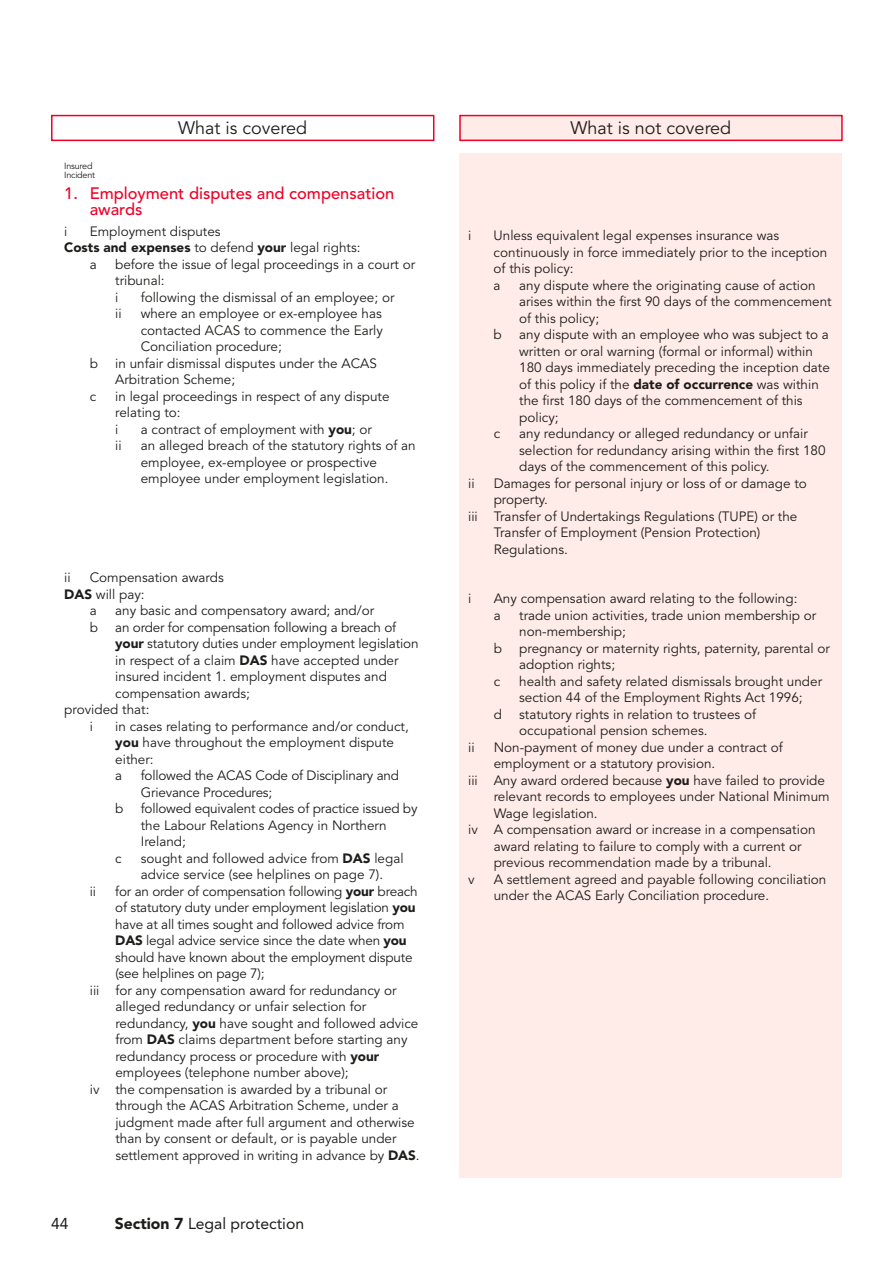
<style>
.page{position:relative;width:893px;height:1263px;background:#fff}
.page>*{position:absolute;margin:0;border:0;box-sizing:border-box;transform-origin:0 0}
.t1{font:18px "Avenir";color:#1d1d1b}
.t2{font:500 16.5px/16.5px "Avenir";color:#ef0027}
.t3{font:15.75px "Avenir";color:#1d1d1b}
.t4{font:13.5px/16.5px "Avenir";color:#1d1d1b}
.t5{font:900 13.5px "Avenir";color:#1d1d1b}
.t6{font:9px/9px "Avenir";letter-spacing:-.02em;color:#1d1d1b}
.s1{font-weight:400}
.s2{font-weight:900}
</style>
<div class="page">
<div style="left:51px;top:115px;width:383px;height:26px;border:2px solid #ef0027"></div>
<div style="left:460px;top:116px;width:382px;height:24px;background:#ffebe8"></div>
<div style="left:459px;top:115px;width:384px;height:26px;border:2px solid #ef0027"></div>
<div style="left:460px;top:153px;width:382px;height:1025px;background:#ffebe8"></div>
<h1 class="t1" style="left:178px;top:118px;width:131px">What is covered</h1>
<h1 class="t1" style="left:571px;top:118px;width:162px">What is not covered</h1>
<p class="t6" style="left:64px;top:161px;width:33px">Insured<br>Incident</p>
<p class="t2" style="left:90px;top:185px;width:306px;text-indent:-26px">1. Employment disputes and compensation awards</p>
<p class="t4" style="left:64px;top:223px;width:5px">i</p>
<p class="t4" style="left:90px;top:223px;width:132px">Employment disputes</p>
<p class="t5" style="left:64px;top:239px;width:298px">Costs and expenses <span class="s1">to defend</span> your <span class="s1">legal rights:</span></p>
<p class="t4" style="left:90px;top:256px;width:9px">a</p>
<p class="t4" style="left:115px;top:256px;width:301px">before the issue of legal proceedings in a court or tribunal:<br>i</p>
<p class="t4" style="left:141px;top:289px;width:255px">following the dismissal of an employee; or</p>
<p class="t4" style="left:115px;top:306px;width:8px">ii</p>
<p class="t4" style="left:141px;top:306px;width:244px;text-align:justify">where an employee or ex-employee has contacted ACAS to commence the Early Conciliation procedure;</p>
<p class="t4" style="left:90px;top:355px;width:10px">b</p>
<p class="t4" style="left:115px;top:355px;width:263px">in unfair dismissal disputes under the ACAS<br>Arbitration Scheme;</p>
<p class="t4" style="left:90px;top:388px;width:8px">c</p>
<p class="t4" style="left:115px;top:388px;width:276px">in legal proceedings in respect of any dispute relating to:<br>i</p>
<p class="t4" style="left:141px;top:421px;width:233px">a contract of employment with <span class="s2">you</span>; or</p>
<p class="t4" style="left:115px;top:438px;width:8px">ii</p>
<p class="t4" style="left:141px;top:438px;width:276px">an alleged breach of the statutory rights of an employee, ex-employee or prospective employee under employment legislation.</p>
<p class="t4" style="left:64px;top:570px;width:8px">ii</p>
<p class="t4" style="left:90px;top:570px;width:136px">Compensation awards</p>
<p class="t4" style="left:64px;top:586px;width:82px"><span class="s2">DAS</span> will pay:</p>
<p class="t4" style="left:90px;top:603px;width:9px">a</p>
<p class="t4" style="left:115px;top:603px;width:261px">any basic and compensatory award; and/or</p>
<p class="t4" style="left:90px;top:619px;width:10px">b</p>
<p class="t4" style="left:115px;top:619px;width:282px">an order for compensation following a breach of</p>
<p class="t4" style="left:115px;top:636px;width:305px"><span class="s2">your</span> statutory duties under employment legislation</p>
<p class="t4" style="left:115px;top:652px;width:285px">in respect of a claim <span class="s2">DAS</span> have accepted under</p>
<p class="t4" style="left:115px;top:669px;width:273px">insured incident 1. employment disputes and</p>
<p class="t4" style="left:115px;top:685px;width:136px">compensation awards;</p>
<p class="t4" style="left:64px;top:702px;width:87px">provided that:</p>
<p class="t4" style="left:90px;top:718px;width:5px">i</p>
<p class="t4" style="left:115px;top:718px;width:295px">in cases relating to performance and/or conduct, <span class="s2">you</span> have throughout the employment dispute either:<br>a</p>
<p class="t4" style="left:141px;top:768px;width:260px">followed the ACAS Code of Disciplinary and<br>Grievance Procedures;</p>
<p class="t4" style="left:115px;top:801px;width:10px">b</p>
<p class="t4" style="left:141px;top:801px;width:278px">followed equivalent codes of practice issued by the Labour Relations Agency in Northern<br>Ireland;</p>
<p class="t4" style="left:115px;top:850px;width:8px">c</p>
<p class="t4" style="left:141px;top:850px;width:264px">sought and followed advice from <span class="s2">DAS</span> legal advice service (see helplines on page 7).</p>
<p class="t4" style="left:90px;top:883px;width:8px">ii</p>
<p class="t4" style="left:115px;top:883px;width:304px">for an order of compensation following <span class="s2">your</span> breach</p>
<p class="t4" style="left:115px;top:900px;width:302px">of statutory duty under employment legislation <span class="s2">you</span></p>
<p class="t4" style="left:115px;top:916px;width:291px">have at all times sought and followed advice from</p>
<p class="t4" style="left:115px;top:933px;width:293px"><span class="s2">DAS</span> legal advice service since the date when <span class="s2">you</span></p>
<p class="t4" style="left:115px;top:949px;width:299px">should have known about the employment dispute</p>
<p class="t4" style="left:115px;top:966px;width:151px">(see helplines on page 7);</p>
<p class="t4" style="left:90px;top:982px;width:308px">iii for any compensation award for redundancy or</p>
<p class="t4" style="left:115px;top:999px;width:252px">alleged redundancy or unfair selection for</p>
<p class="t4" style="left:115px;top:1015px;width:305px">redundancy, <span class="s2">you</span> have sought and followed advice</p>
<p class="t4" style="left:115px;top:1032px;width:294px">from <span class="s2">DAS</span> claims department before starting any</p>
<p class="t4" style="left:115px;top:1048px;width:266px">redundancy process or procedure with <span class="s2">your</span></p>
<p class="t4" style="left:115px;top:1065px;width:235px">employees (telephone number above);</p>
<p class="t4" style="left:90px;top:1081px;width:299px">iv the compensation is awarded by a tribunal or</p>
<p class="t4" style="left:115px;top:1098px;width:285px">through the ACAS Arbitration Scheme, under a</p>
<p class="t4" style="left:115px;top:1114px;width:301px">judgment made after full argument and otherwise</p>
<p class="t4" style="left:115px;top:1131px;width:283px">than by consent or default, or is payable under</p>
<p class="t4" style="left:115px;top:1147px;width:306px">settlement approved in writing in advance by <span class="s2">DAS</span>.</p>
<p class="t3" style="left:51px;top:1214px;width:19px">44</p>
<p class="t3" style="left:115px;top:1214px;width:191px"><span class="s2">Section 7</span> Legal protection</p>
<p class="t4" style="left:468px;top:228px;width:5px">i</p>
<p class="t4" style="left:494px;top:228px;width:335px">Unless equivalent legal expenses insurance was continuously in force immediately prior to the inception of this policy:<br>a</p>
<p class="t4" style="left:519px;top:277px;width:314px">any dispute where the originating cause of action arises within the first 90 days of the commencement of this policy;</p>
<p class="t4" style="left:494px;top:327px;width:10px">b</p>
<p class="t4" style="left:519px;top:327px;width:312px">any dispute with an employee who was subject to a written or oral warning (formal or informal) within 180 days immediately preceding the inception date of this policy if the <span class="s2">date of occurrence</span> was within the first 180 days of the commencement of this policy;</p>
<p class="t4" style="left:494px;top:426px;width:8px">c</p>
<p class="t4" style="left:519px;top:426px;width:308px">any redundancy or alleged redundancy or unfair selection for redundancy arising within the first 180 days of the commencement of this policy.</p>
<p class="t4" style="left:468px;top:475px;width:8px">ii</p>
<p class="t4" style="left:494px;top:475px;width:315px">Damages for personal injury or loss of or damage to</p>
<p class="t4" style="left:494px;top:491px;width:56px">property.</p>
<p class="t4" style="left:468px;top:508px;width:331px">iii Transfer of Undertakings Regulations (TUPE) or the</p>
<p class="t4" style="left:494px;top:524px;width:268px">Transfer of Employment (Pension Protection)</p>
<p class="t4" style="left:494px;top:541px;width:76px">Regulations.</p>
<p class="t4" style="left:468px;top:590px;width:5px">i</p>
<p class="t4" style="left:494px;top:590px;width:305px">Any compensation award relating to the following: a</p>
<p class="t4" style="left:519px;top:607px;width:299px">trade union activities, trade union membership or non-membership;</p>
<p class="t4" style="left:494px;top:640px;width:10px">b</p>
<p class="t4" style="left:519px;top:640px;width:312px">pregnancy or maternity rights, paternity, parental or adoption rights;</p>
<p class="t4" style="left:494px;top:673px;width:8px">c</p>
<p class="t4" style="left:519px;top:673px;width:304px">health and safety related dismissals brought under section 44 of the Employment Rights Act 1996;</p>
<p class="t4" style="left:494px;top:706px;width:10px">d</p>
<p class="t4" style="left:519px;top:706px;width:238px">statutory rights in relation to trustees of occupational pension schemes.</p>
<p class="t4" style="left:468px;top:739px;width:8px">ii</p>
<p class="t4" style="left:494px;top:739px;width:291px">Non-payment of money due under a contract of</p>
<p class="t4" style="left:494px;top:755px;width:223px">employment or a statutory provision.</p>
<p class="t4" style="left:468px;top:772px;width:358px">iii Any award ordered because <span class="s2">you</span> have failed to provide</p>
<p class="t4" style="left:494px;top:788px;width:338px">relevant records to employees under National Minimum</p>
<p class="t4" style="left:494px;top:805px;width:105px">Wage legislation.</p>
<p class="t4" style="left:468px;top:821px;width:349px">iv A compensation award or increase in a compensation</p>
<p class="t4" style="left:494px;top:838px;width:309px">award relating to failure to comply with a current or</p>
<p class="t4" style="left:494px;top:854px;width:280px">previous recommendation made by a tribunal.</p>
<p class="t4" style="left:468px;top:871px;width:8px">v</p>
<p class="t4" style="left:494px;top:871px;width:334px">A settlement agreed and payable following conciliation under the ACAS Early Conciliation procedure.</p>
</div>
